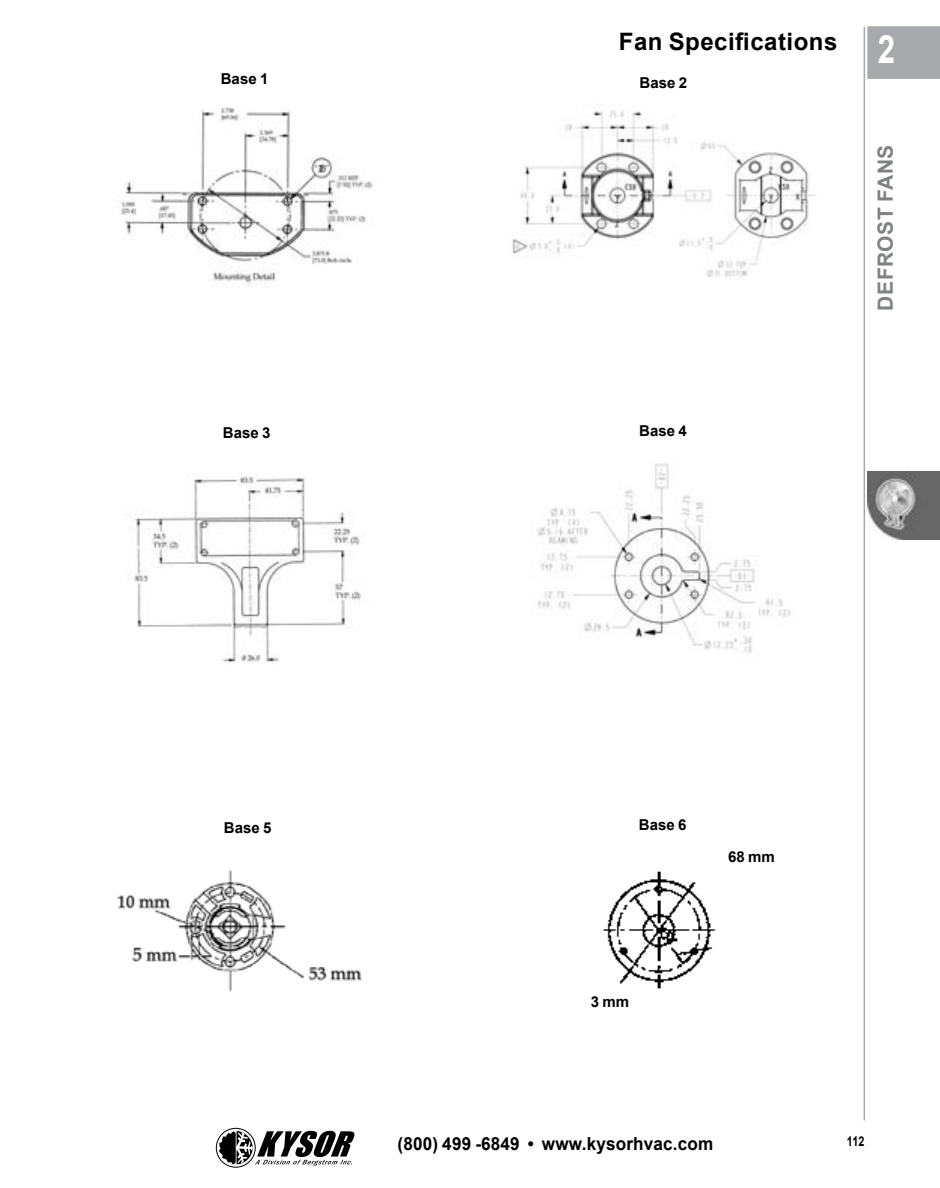
<style>
.page{position:relative;width:940px;height:1188px;background:#fff}
.page>*{position:absolute;margin:0;border:0;box-sizing:border-box;transform-origin:0 0}
.t1{font:700 39px "Arial";color:#fff;scale:.8 1}
.t2{font:700 24px "Arial";letter-spacing:.02em;color:#000}
.t3{font:700 21px "Arial";letter-spacing:.02em;color:#808285}
.t4{font:700 18px "Arial";letter-spacing:.01em;color:#000;scale:.95 1}
.t5{font:700 15px "Arial";color:#000}
.t6{font:700 13.5px "Arial";color:#000;scale:.8 1}
</style>
<div class="page">
<div style="left:867px;top:26px;width:73px;height:53px;background:#a7a9ac"></div>
<hr style="left:863px;top:27px;width:2px;height:1093px;background:#a7a9ac">
<img style="left:867px;top:472px;width:73px;height:67px">
<svg style="left:216px;top:1128px;width:39px;height:39px"></svg>
<div style="left:216px;top:1128px;width:40px;height:40px;border:1px solid #000;border-radius:50%"></div>
<svg style="left:219px;top:1131px;width:135px;height:35px"></svg>
<img style="left:603px;top:871px;width:113px;height:118px">
<img style="left:121px;top:107px;width:252px;height:181px">
<img style="left:134px;top:476px;width:228px;height:187px">
<img style="left:537px;top:463px;width:254px;height:191px">
<img style="left:117px;top:870px;width:245px;height:122px">
<img style="left:512px;top:108px;width:304px;height:169px">
<h2 class="t2" style="left:619px;top:25px;width:220px">Fan Specifications</h2>
<p class="t5" style="left:221px;top:68px;width:49px">Base 1</p>
<p class="t5" style="left:639px;top:73px;width:49px">Base 2</p>
<h1 class="t1" style="left:878px;top:23px;width:23px">2</h1>
<h3 class="t3" style="left:871px;top:310px;width:167px;rotate:-90deg">Defrost Fans</h3>
<p class="t5" style="left:223px;top:422px;width:49px">Base 3</p>
<p class="t5" style="left:639px;top:421px;width:49px">Base 4</p>
<p class="t5" style="left:224px;top:818px;width:49px">Base 5</p>
<p class="t5" style="left:639px;top:815px;width:49px">Base 6</p>
<p class="t5" style="left:728px;top:847px;width:48px">68 mm</p>
<p class="t5" style="left:591px;top:992px;width:40px">3 mm</p>
<p class="t4" style="left:397px;top:1132px;width:334px">(800) 499 -6849 • www.kysorhvac.com</p>
<p class="t6" style="left:847px;top:1132px;width:23px">112</p>
</div>
